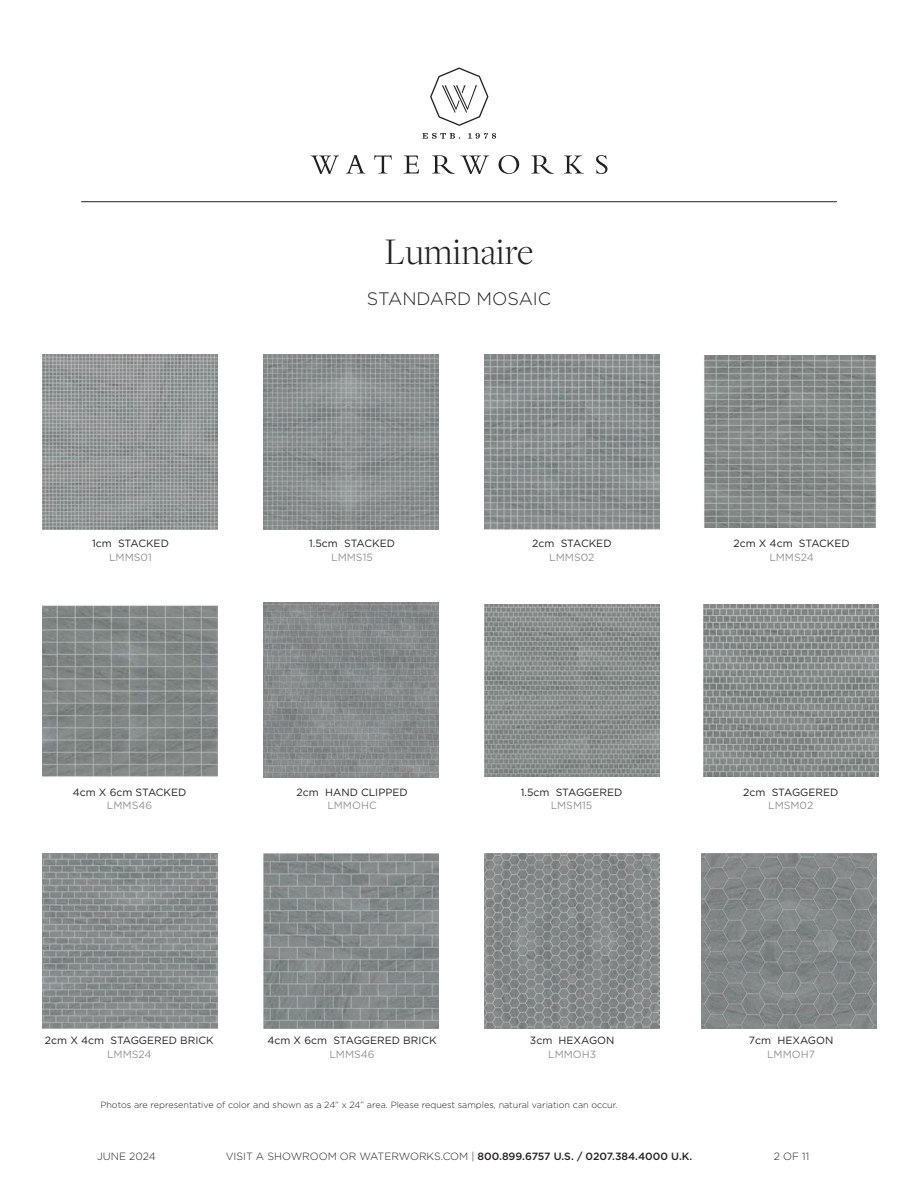
<style>
.page{position:relative;width:918px;height:1188px;background:#fff}
.page>*{position:absolute;margin:0;border:0;box-sizing:border-box;transform-origin:0 0}
.t1{font:300 39px "Freight Disp Pro";color:#231f20}
.t2{font:300 18px "Gotham";color:#231f20}
.Measure{font:10.5px "Gotham";color:#231f20}
.t3{font:500 10.5px "Gotham";color:#231f20}
.Style_Number{font:10.5px "Gotham";color:#939598}
.Measure-2{font:10.5px "Gotham";color:#939598}
.t4{font:300 10.5px "Gotham";color:#231f20}
.t5{font:300 9px "Gotham";color:#231f20}
.s1{font-weight:300}
</style>
<div class="page">
<svg style="left:422px;top:133px;width:38px;height:6px"></svg>
<svg style="left:468px;top:133px;width:28px;height:6px"></svg>
<svg style="left:374px;top:155px;width:18px;height:18px"></svg>
<svg style="left:404px;top:156px;width:15px;height:17px"></svg>
<svg style="left:499px;top:155px;width:20px;height:19px"></svg>
<svg style="left:531px;top:155px;width:23px;height:19px"></svg>
<svg style="left:564px;top:156px;width:20px;height:17px"></svg>
<svg style="left:596px;top:155px;width:12px;height:19px"></svg>
<svg style="left:346px;top:155px;width:19px;height:19px"></svg>
<svg style="left:311px;top:156px;width:28px;height:18px"></svg>
<svg style="left:432px;top:155px;width:57px;height:19px"></svg>
<svg style="left:430px;top:68px;width:58px;height:58px"></svg>
<hr style="left:81px;top:201px;width:756px;height:1px;background:#231f20">
<img style="left:484px;top:853px;width:175px;height:175px">
<img style="left:702px;top:853px;width:175px;height:175px">
<img style="left:43px;top:354px;width:175px;height:175px">
<img style="left:264px;top:354px;width:175px;height:175px">
<img style="left:485px;top:354px;width:175px;height:175px">
<img style="left:264px;top:602px;width:175px;height:175px">
<img style="left:42px;top:853px;width:175px;height:175px">
<img style="left:264px;top:853px;width:174px;height:175px">
<img style="left:43px;top:605px;width:175px;height:172px">
<img style="left:704px;top:355px;width:172px;height:172px">
<img style="left:485px;top:604px;width:175px;height:172px">
<img style="left:704px;top:604px;width:174px;height:172px">
<h1 class="t1" style="left:385px;top:227px;width:150px">Luminaire</h1>
<p class="t2" style="left:367px;top:287px;width:186px">STAN DARD MOSAIC</p>
<p class="Measure" style="left:92px;top:537px;width:78px">1cm STACKED</p>
<p class="Style_Number" style="left:109px;top:550px;width:44px">LMMS01</p>
<p class="Measure" style="left:73px;top:785px;width:115px">4cm X 6cm STACKED</p>
<p class="Style_Number" style="left:107px;top:799px;width:47px">LMMS46</p>
<p class="Measure" style="left:309px;top:537px;width:87px">1.5cm STACKED</p>
<p class="Style_Number" style="left:331px;top:550px;width:43px">LMMS15</p>
<p class="Measure" style="left:297px;top:785px;width:113px">2cm HAND CLIPPED</p>
<p class="Style_Number" style="left:327px;top:799px;width:51px">LMMOHC</p>
<p class="Measure" style="left:532px;top:537px;width:81px">2cm STACKED</p>
<p class="Style_Number" style="left:549px;top:550px;width:47px">LMMS02</p>
<p class="Measure" style="left:521px;top:785px;width:103px">1.5cm STAGGERED</p>
<p class="Style_Number" style="left:551px;top:799px;width:43px">LMSM15</p>
<p class="Measure" style="left:733px;top:537px;width:118px">2cm X 4cm STACKED</p>
<p class="Style_Number" style="left:769px;top:550px;width:46px">LMMS24</p>
<p class="Measure" style="left:743px;top:785px;width:97px">2cm STAGGERED</p>
<p class="Measure-2" style="left:768px;top:799px;width:47px">LMSM02</p>
<p class="Measure" style="left:45px;top:1034px;width:170px">2cm X 4cm STAGGERED BRICK</p>
<p class="Style_Number" style="left:107px;top:1047px;width:46px">LMMS24</p>
<p class="Measure" style="left:267px;top:1034px;width:171px">4cm X 6cm STAGGERED BRICK</p>
<p class="Style_Number" style="left:329px;top:1047px;width:47px">LMMS46</p>
<p class="Measure" style="left:530px;top:1034px;width:86px">3cm HEXAGON</p>
<p class="Measure-2" style="left:548px;top:1047px;width:50px">LMMOH3</p>
<p class="Measure" style="left:749px;top:1034px;width:86px">7cm HEXAGON</p>
<p class="Measure-2" style="left:767px;top:1047px;width:49px">LMMOH7</p>
<p class="t5" style="left:100px;top:1099px;width:519px">Photos are representative of color and shown as a 24” x 24” area. Please request samples, natural variation can occur.</p>
<p class="t4" style="left:97px;top:1150px;width:60px">June 2024</p>
<p class="t3" style="left:226px;top:1149px;width:468px"><span class="s1">VISIT A SHOWROOM OR WATERWORKS.COM |</span> 800.899.6757 U.S. / 0207.384.4000 U.K.</p>
<p class="t4" style="left:774px;top:1150px;width:37px">2 OF 11</p>
</div>
